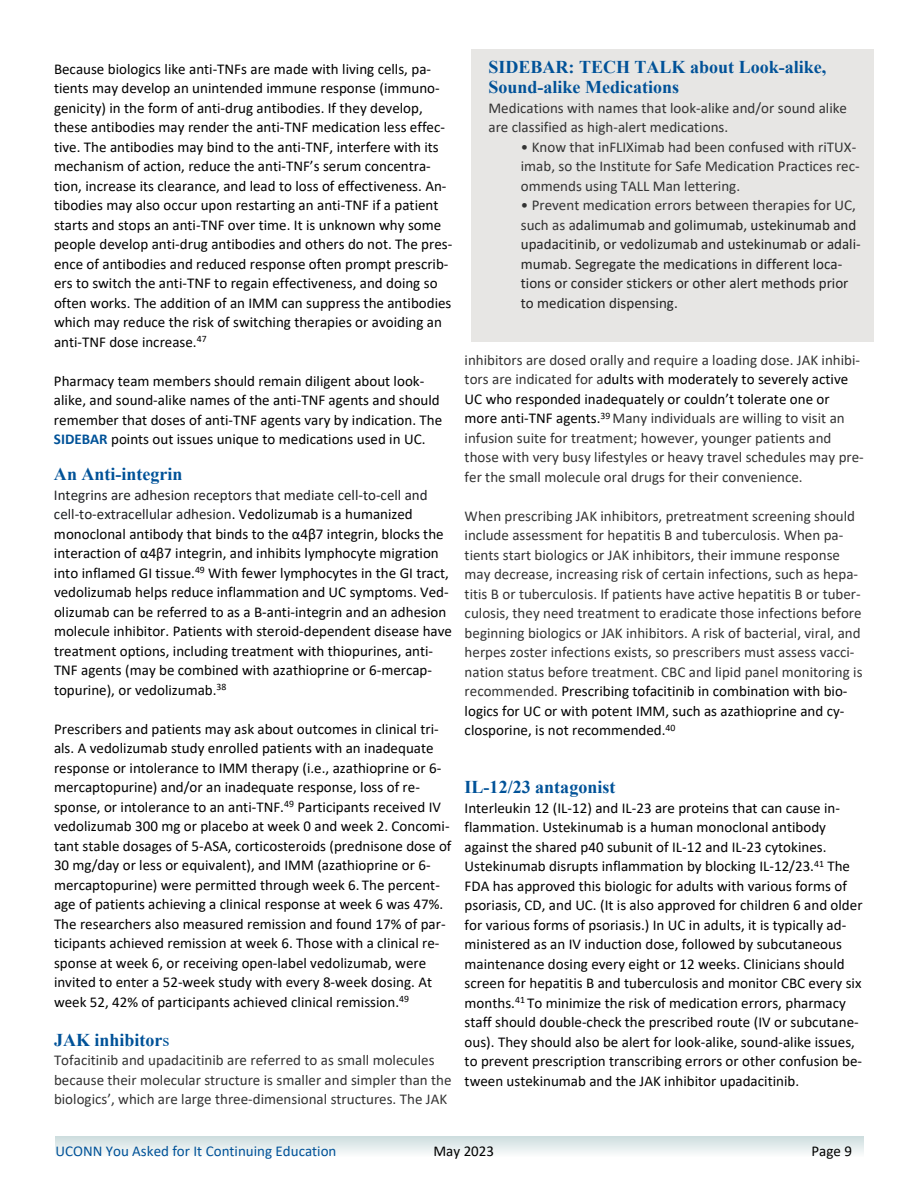
<style>
.page{position:relative;width:918px;height:1188px;background:#fff}
.page>*{position:absolute;margin:0;border:0;box-sizing:border-box;transform-origin:0 0}
.t1{font:700 18px/20.7px "Times New Roman";color:#015298}
.t2{font:15px/19.5px "Calibri";color:#000}
.t3{font:15px/19.5px "Calibri";color:#333}
.t4{font:15px/19.5px "Calibri";color:#212121}
.t5{font:15px "Calibri";color:#005298}
.s1{font-weight:700;color:#015298}
.s2{color:#202124}
.s3{font-weight:400}
.s4{color:#333}
.s5{color:#000}
</style>
<div class="page">
<div style="left:471px;top:49px;width:402px;height:292px;background:#e7e6e4"></div>
<svg style="left:55px;top:1136px;width:809px;height:17px"></svg>
<p class="t2" style="left:54px;top:60px;width:400px">Because biologics like anti-TNFs are made with living cells, pa&shy;tients may develop an unintended immune response (immuno&shy;genicity) in the form of anti-drug antibodies. If they develop, these antibodies may render the anti-TNF medication less effec&shy;tive. The antibodies may bind to the anti-TNF, interfere with its mechanism of action, reduce the anti-TNF’s serum concentra&shy;tion, increase its clearance, and lead to loss of effectiveness. An&shy;tibodies may also occur upon restarting an anti-TNF if a patient starts and stops an anti-TNF over time. It is unknown why some people develop anti-drug antibodies and others do not. The pres&shy;ence of antibodies and reduced response often prompt prescrib&shy;ers to switch the anti-TNF to regain effectiveness, and doing so often works. The addition of an IMM can suppress the antibodies which may reduce the risk of switching therapies or avoiding an anti-TNF dose increase.<sup>47</sup></p>
<p class="t2" style="left:54px;top:372px;width:390px">Pharmacy team members should remain diligent about look&shy;alike, and sound-alike names of the anti-TNF agents and should remember that doses of anti-TNF agents vary by indication. The <span class="s1">SIDEBAR</span> points out issues unique to medications used in UC.</p>
<p class="t1" style="left:54px;top:466px;width:130px">An Anti-integrin</p>
<p class="t2" style="left:54px;top:486px;width:400px"><span class="s2">Integrins are adhesion receptors that mediate cell-to-cell and cell-to-extracellular adhesion</span>. Vedolizumab is a humanized monoclonal antibody that binds to the α4β7 integrin, blocks the interaction of α4β7 integrin, and inhibits lymphocyte migration into inflamed GI tissue.<sup>49</sup> With fewer lymphocytes in the GI tract, vedolizumab helps reduce inflammation and UC symptoms. Ved&shy;olizumab can be referred to as a B-anti-integrin and an adhesion molecule inhibitor. Patients with steroid-dependent disease have treatment options, including treatment with thiopurines, anti-TNF agents (may be combined with azathioprine or 6-mercap&shy;topurine), or vedolizumab.<sup>38</sup></p>
<p class="t2" style="left:54px;top:720px;width:399px">Prescribers and patients may ask about outcomes in clinical tri&shy;als. A vedolizumab study enrolled patients with an inadequate response or intolerance to IMM therapy (i.e., azathioprine or 6- mercaptopurine) and/or an inadequate response, loss of re&shy;sponse, or intolerance to an anti-TNF.<sup>49</sup> Participants received IV vedolizumab 300 mg or placebo at week 0 and week 2. Concomi&shy;tant stable dosages of 5-ASA, corticosteroids (prednisone dose of 30 mg/day or less or equivalent), and IMM (azathioprine or 6- mercaptopurine) were permitted through week 6. The percent&shy;age of patients achieving a clinical response at week 6 was 47%.<br>The researchers also measured remission and found 17% of par&shy;ticipants achieved remission at week 6. Those with a clinical re&shy;sponse at week 6, or receiving open-label vedolizumab, were invited to enter a 52-week study with every 8-week dosing. At week 52, 42% of participants achieved clinical remission.<sup>49</sup></p>
<p class="t1" style="left:54px;top:1031px;width:117px">JAK inhibitor<span class="s3">s</span></p>
<p class="t3" style="left:54px;top:1052px;width:399px">Tofacitinib and upadacitinib are referred to as small molecules because their molecular structure is smaller and simpler than the biologics’, which are large three-dimensional structures. The JAK</p>
<p class="t1" style="left:488px;top:58px;width:339px">SIDEBAR: TECH TALK about Look-alike,<br>Sound-alike Medications</p>
<p class="t3" style="left:488px;top:99px;width:360px">Medications with names that look-alike and/or sound alike are classified as high-alert medications.</p>
<p class="t3" style="left:521px;top:138px;width:340px">• Know that inFLIXimab had been confused with riTUX&shy;imab, so the Institute for Safe Medication Practices rec&shy;ommends using TALL Man lettering.</p>
<p class="t4" style="left:521px;top:197px;width:341px"><span class="s4">• Prevent medication errors between therapies for UC, such as a</span>dalimumab and golimumab, ustekinumab and upadacitinib, or vedolizumab and ustekinumab or adali&shy;mumab. Segregate the medications in different loca&shy;tions or consider stickers or other alert methods prior to medication dispensing.</p>
<p class="t3" style="left:465px;top:351px;width:401px">inhibitors are dosed orally and require a loading dose. JAK inhibi&shy;tors are indicated for a<span class="s5">dults with moderately to severely active UC who responded inadequately or couldn’t tolerate one or more anti-TNF agents.</span><sup>39</sup> Many individuals are willing to visit an infusion suite for treatment; however, younger patients and those with very busy lifestyles or heavy travel schedules may pre&shy;fer the small molecule oral drugs for their convenience.</p>
<p class="t3" style="left:465px;top:507px;width:399px">When prescribing JAK inhibitors, pretreatment screening should include assessment for hepatitis B and tuberculosis. When pa&shy;tients start biologics or JAK inhibitors, their immune response may decrease, increasing risk of certain infections, such as hepa&shy;titis B or tuberculosis. If patients have active hepatitis B or tuber&shy;culosis, they need treatment to eradicate those infections before beginning biologics or JAK inhibitors. A risk of bacterial, viral, and herpes zoster infections exists, so prescribers must assess vacci&shy;nation status before treatment. CBC and lipid panel monitoring is recommended. <span class="s5">Prescribing tofacitinib in combination with bio&shy;logics for UC or with potent IMM, such as azathioprine and cy&shy;closporine, is not recommended.</span><sup>40</sup></p>
<p class="t1" style="left:465px;top:779px;width:152px">IL-12/23 antagonist</p>
<p class="t2" style="left:465px;top:799px;width:399px">Interleukin 12 (IL-12) and IL-23 are proteins that can cause in&shy;flammation. Ustekinumab is a human monoclonal antibody against the shared p40 subunit of IL-12 and IL-23 cytokines.<br>Ustekinumab disrupts inflammation by blocking IL-12/23.<sup>41</sup> The FDA has approved this biologic for adults with various forms of psoriasis, CD, and UC. (It is also approved for children 6 and older for various forms of psoriasis.) In UC in adults, it is typically ad&shy;ministered as an IV induction dose, followed by subcutaneous maintenance dosing every eight or 12 weeks. Clinicians should screen for hepatitis B and tuberculosis and monitor CBC every six months.<sup>41</sup> To minimize the risk of medication errors, pharmacy staff should double-check the prescribed route (IV or subcutane&shy;ous). They should also be alert for look-alike, sound-alike issues, to prevent prescription transcribing errors or other confusion be&shy;tween ustekinumab and the JAK inhibitor upadacitinib.</p>
<p class="t5" style="left:55px;top:1145px;width:283px">UCONN You Asked for It Continuing Education</p>
<p class="t2" style="left:433px;top:1142px;width:62px">May 2023</p>
<p class="t2" style="left:811px;top:1142px;width:42px">Page 9</p>
</div>
